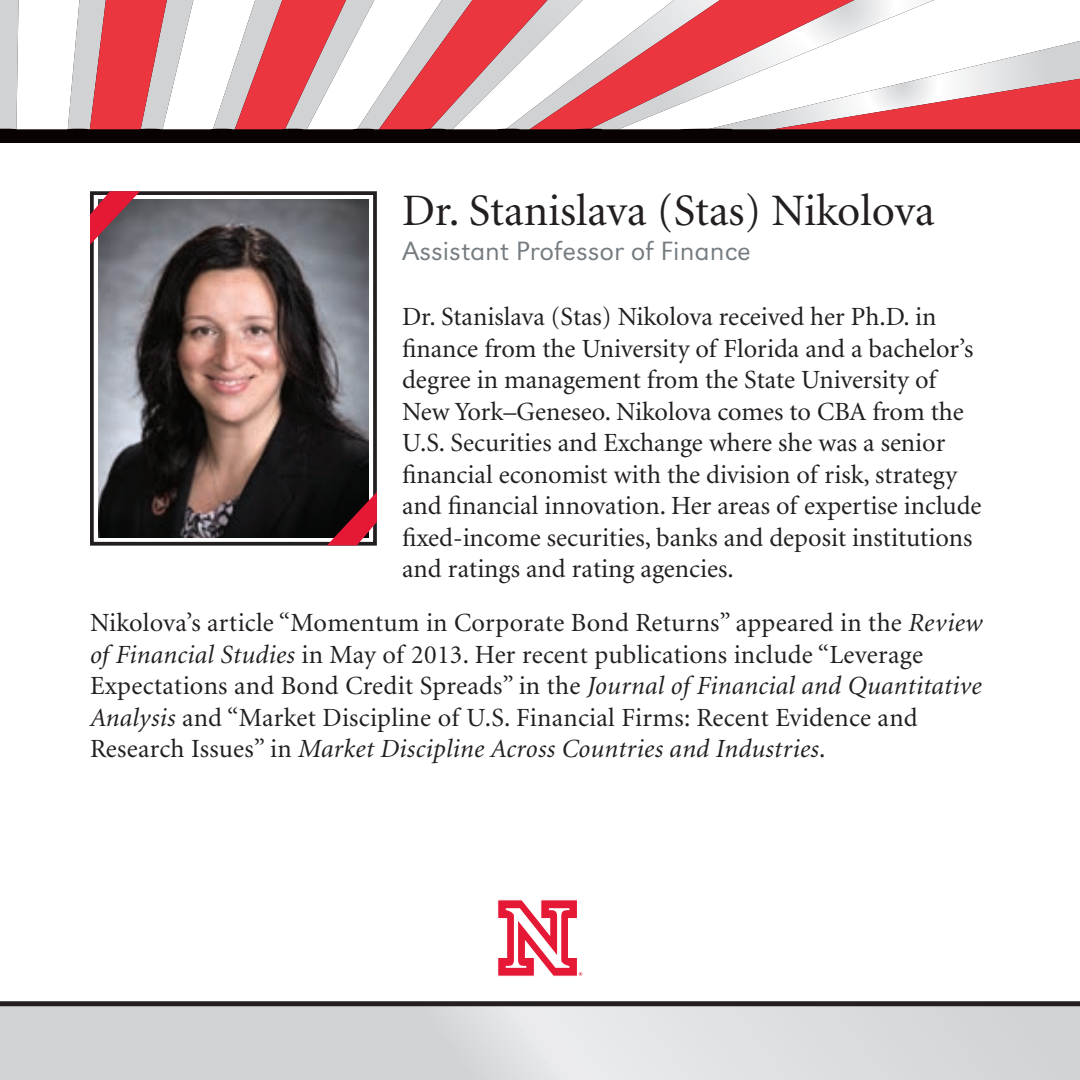
<style>
.page{position:relative;width:1080px;height:1080px;background:#fff}
.page>*{position:absolute;margin:0;border:0;box-sizing:border-box;transform-origin:0 0}
.t1{font:45px "Minion";color:#231f20}
.t2{font:27.5px "URW Grotesk T Ligh Wide";color:#757d82}
.t3{font:26.25px/31.5px "Minion";color:#231f20}
.s1{font-style:italic}
</style>
<div class="page">
<img style="left:98px;top:200px;width:270px;height:337px">
<div style="left:90px;top:191px;width:287px;height:355px;border:4px solid #231f20"></div>
<svg style="left:90px;top:191px;width:50px;height:54px;background:#994656"></svg>
<svg style="left:327px;top:492px;width:50px;height:53px;background:#701c28"></svg>
<svg style="left:0;top:0;width:1080px;height:143px"></svg>
<svg style="left:0;top:1001px;width:1080px;height:79px;background:#cccdcf"></svg>
<svg style="left:497px;top:899px;width:85px;height:78px"></svg>
<p class="t1" style="left:402px;top:188px;width:534px">Dr. Stanislava (Stas) Nikolova</p>
<p class="t2" style="left:402px;top:235px;width:350px">Assistant Professor of Finance</p>
<p class="t3" style="left:402px;top:302px;width:581px">Dr. Stanislava (Stas) Nikolova received her Ph.D. in finance from the University of Florida and a bachelor’s degree in management from the State University of New York–Geneseo. Nikolova comes to CBA from the U.S. Securities and Exchange where she was a senior financial economist with the division of risk, strategy and financial innovation. Her areas of expertise include fixed-income securities, banks and deposit institutions and ratings and rating agencies.</p>
<p class="t3" style="left:90px;top:608px;width:894px">Nikolova’s article “Momentum in Corporate Bond Returns” appeared in the <span class="s1">Review of Financial Studies</span> in May of 2013. Her recent publications include “Leverage Expectations and Bond Credit Spreads” in the <span class="s1">Journal of Financial and Quantitative Analysis</span> and “Market Discipline of U.S. Financial Firms: Recent Evidence and Research Issues” in <span class="s1">Market Discipline Across Countries and Industries</span>.</p>
</div>
